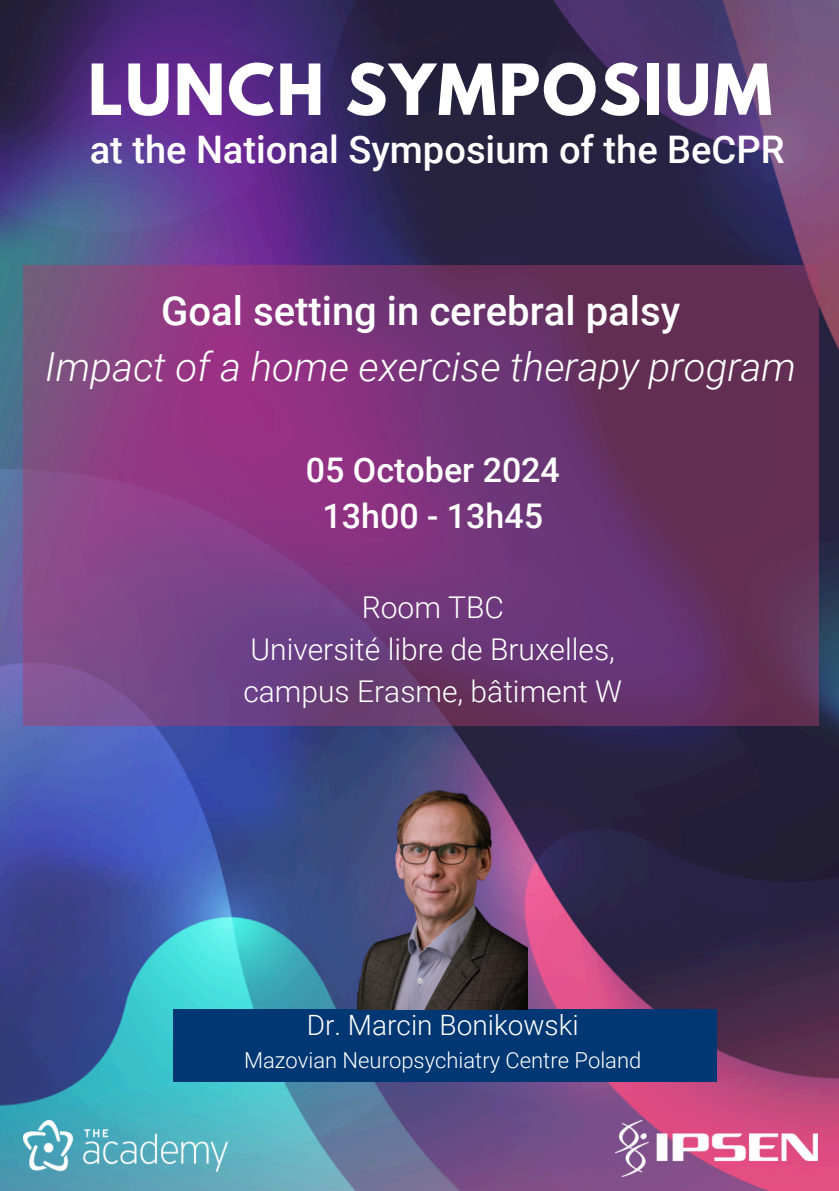
<style>
.page{position:relative;width:839px;height:1191px;background:#fff}
.page>*{position:absolute;margin:0;border:0;box-sizing:border-box;transform-origin:0 0}
.t1{font:700 62.4px "League Spartan";letter-spacing:.035em;color:#fff}
.t2{font:italic 300 40px/55.6px "Roboto";color:#fff;text-align:center}
.t3{font:500 38px "Roboto";color:#fff}
.t4{font:500 34px/46.4px "Roboto";color:#fff;text-align:center}
.t5{font:300 30px/42px "Roboto";color:#fff;text-align:center}
.t6{font:300 28px "Roboto";color:#fff}
.t7{font:300 22px "Roboto";color:#fff}
.s1{font-weight:500;font-style:normal}
</style>
<div class="page">
<img style="left:0;top:0;width:838px;height:1191px">
<svg style="left:23px;top:265px;width:795px;height:461px;background:#743873"></svg>
<img style="left:23px;top:1121px;width:206px;height:52px">
<div style="left:174px;top:1009px;width:542px;height:73px;background:#013874"></div>
<img style="left:615px;top:1121px;width:202px;height:55px">
<img style="left:358px;top:774px;width:169px;height:235px">
<p class="t1" style="left:88px;top:59px;width:685px">LUNCH SYMPOSIUM</p>
<p class="t3" style="left:90px;top:128px;width:696px">at the National Symposium of the BeCPR</p>
<p class="t2" style="left:45px;top:284px;width:752px"><span class="s1">Goal setting in cerebral palsy<br></span>Impact of a home exercise therapy program</p>
<h4 class="t4" style="left:306px;top:447px;width:256px">05 October 2024<br>13h00 - 13h45</h4>
<h5 class="t5" style="left:243px;top:587px;width:380px">Room TBC<br>Université libre de Bruxelles, campus Erasme, bâtiment W</h5>
<p class="t6" style="left:307px;top:1009px;width:273px">Dr. Marcin Bonikowski</p>
<p class="t7" style="left:244px;top:1048px;width:399px">Mazovian Neuropsychiatry Centre Poland</p>
</div>
